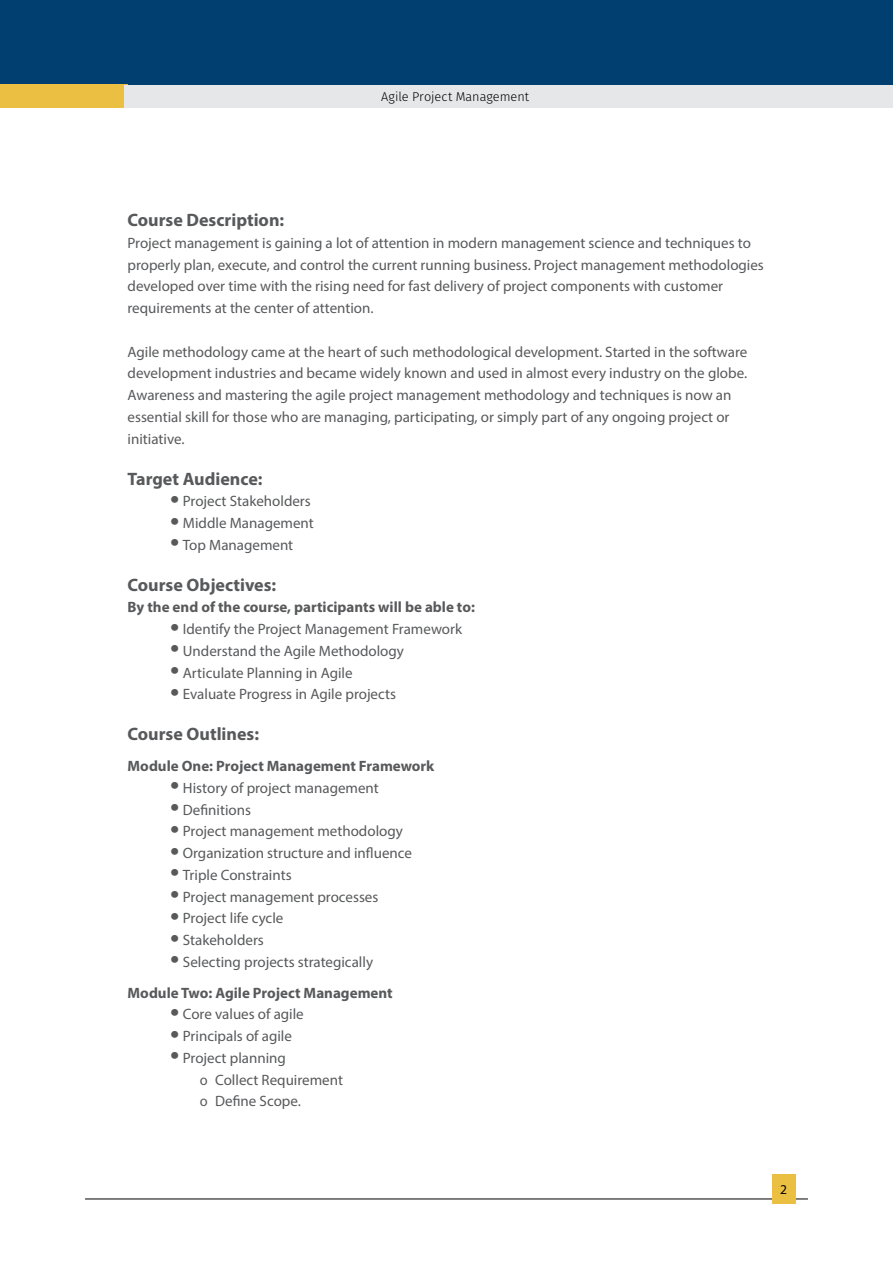
<style>
.page{position:relative;width:893px;height:1263px;background:#fff}
.page>*{position:absolute;margin:0;border:0;box-sizing:border-box;transform-origin:0 0}
.t1{font:700 18px "Myriad Pro";color:#58595b}
.t2{font:15px/21.8px "Myriad Pro";color:#58595b}
.t3{font:700 15px/30.8px "Myriad Pro";color:#58595b}
.t4{font:13.5px "Myriad Pro";color:#000}
.t5{font:300 12.75px "Fira Sans";color:#000}
.s1{font-size:33px}
.s2{font-weight:400;font-size:33px}
.s3{font-weight:400}
</style>
<div class="page">
<hr style="left:85px;top:1199px;width:723px;height:1px;background:#000">
<div style="left:772px;top:1174px;width:23px;height:30px;background:#ebc042"></div>
<div style="left:0;top:0;width:893px;height:85px;background:#003f70"></div>
<div style="left:0;top:85px;width:128px;height:23px;background:#ebc042"></div>
<div style="left:124px;top:85px;width:769px;height:23px;background:#e6e7e8"></div>
<p class="t5" style="left:381px;top:87px;width:150px">Agile Project Management</p>
<p class="t1" style="left:128px;top:208px;width:158px">Course Description:</p>
<p class="t2" style="left:128px;top:232px;width:638px">Project management is gaining a lot of attention in modern management science and techniques to properly plan, execute, and control the current running business. Project management methodologies developed over time with the rising need for fast delivery of project components with customer requirements at the center of attention.</p>
<p class="t2" style="left:128px;top:340px;width:621px">Agile methodology came at the heart of such methodological development. Started in the software development industries and became widely known and used in almost every industry on the globe.<br>Awareness and mastering the agile project management methodology and techniques is now an essential skill for those who are managing, participating, or simply part of any ongoing project or initiative.</p>
<p class="t1" style="left:128px;top:467px;width:137px">Target Audience:</p>
<p class="t2" style="left:170px;top:490px;width:142px"><span class="s1">•</span> Project Stakeholders</p>
<p class="t2" style="left:170px;top:512px;width:145px"><span class="s1">•</span> Middle Management</p>
<p class="t2" style="left:170px;top:534px;width:125px"><span class="s1">•</span> Top Management</p>
<p class="t1" style="left:128px;top:573px;width:150px">Course Objectives:</p>
<p class="t3" style="left:128px;top:591px;width:349px">By the end of the course, participants will be able to:</p>
<p class="t2" style="left:170px;top:618px;width:294px"><span class="s1">•</span> Identify the Project Management Framework</p>
<p class="t2" style="left:170px;top:640px;width:235px"><span class="s1">•</span> Understand the Agile Methodology</p>
<p class="t2" style="left:170px;top:661px;width:184px"><span class="s1">•</span> Articulate Planning in Agile</p>
<p class="t2" style="left:170px;top:683px;width:227px"><span class="s1">•</span> Evaluate Progress in Agile projects</p>
<p class="t1" style="left:128px;top:722px;width:133px">Course Outlines:</p>
<p class="t3" style="left:128px;top:750px;width:308px">Module One: Project Management Framework</p>
<p class="t2" style="left:170px;top:777px;width:210px"><span class="s1">•</span> History of project management</p>
<p class="t2" style="left:170px;top:798px;width:82px"><span class="s1">•</span> Definitions</p>
<p class="t2" style="left:170px;top:820px;width:234px"><span class="s1">•</span> Project management methodology</p>
<p class="t2" style="left:170px;top:842px;width:243px"><span class="s1">•</span> Organization structure and influence</p>
<p class="t2" style="left:170px;top:864px;width:123px"><span class="s1">•</span> Triple Constraints</p>
<p class="t2" style="left:170px;top:885px;width:210px"><span class="s1">•</span> Project management processes</p>
<p class="t2" style="left:170px;top:907px;width:115px"><span class="s1">•</span> Project life cycle</p>
<p class="t2" style="left:170px;top:929px;width:95px"><span class="s1">•</span> Stakeholders</p>
<p class="t3" style="left:128px;top:946px;width:267px;text-indent:43px"><span class="s2">•</span> <span class="s3">Selecting projects strategically<br></span>Module Two: Agile Project Management</p>
<p class="t2" style="left:170px;top:1003px;width:135px"><span class="s1">•</span> Core values of agile</p>
<p class="t2" style="left:170px;top:1025px;width:123px"><span class="s1">•</span> Principals of agile</p>
<p class="t2" style="left:200px;top:1047px;width:145px;text-indent:-30px"><span class="s1">•</span> Project planning<br>Ĕ Collect Requirement<br>Ĕ Define Scope.</p>
<p class="t4" style="left:780px;top:1181px;width:8px">2</p>
</div>
